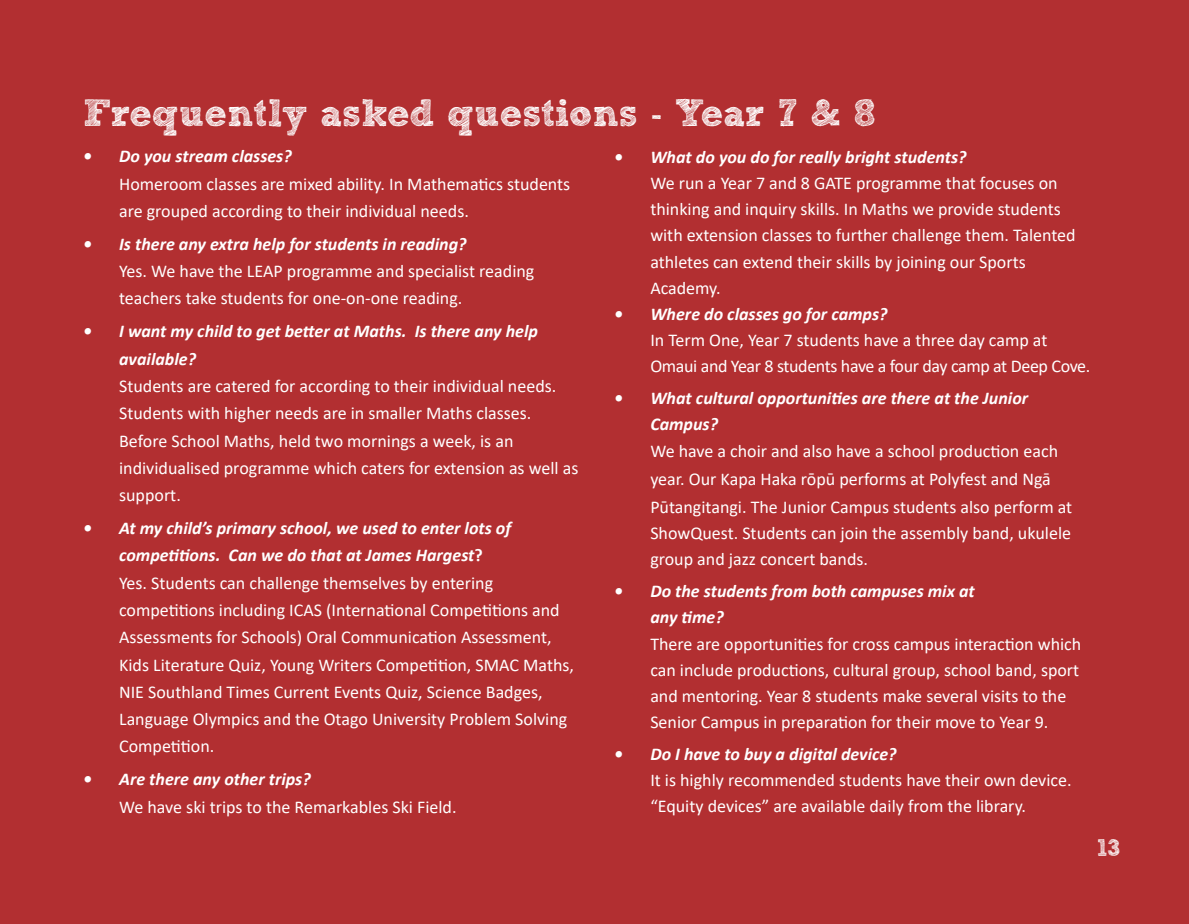
<style>
.page{position:relative;width:1189px;height:924px;background:#b22f31}
.page>*{position:absolute;margin:0;border:0;box-sizing:border-box;transform-origin:0 0}
.t1{font:38px "Sketch Rockwell";color:#fff}
.t2{font:24px "Sketch Rockwell";color:#fff}
.t3{font:18px/27.2px "Calibri";color:#fff}
.t4{font:italic 700 18px/26.2px "Calibri";color:#fff}
.t5{font:18px/26.2px "Calibri";letter-spacing:-.02em;color:#fff}
.s1{font-weight:700;font-style:italic}
.s2{font-weight:700}
</style>
<div class="page">
<h1 class="t1" style="left:83px;top:99px;width:794px">Frequently asked questions - Year 7 &amp; 8</h1>
<p class="t4" style="left:83px;top:145px;width:210px">• Do you stream classes?</p>
<p class="t3" style="left:119px;top:170px;width:453px">Homeroom classes are mixed ability. In Mathematics students are grouped according to their individual needs.</p>
<p class="t4" style="left:83px;top:232px;width:385px">• Is there any extra help for students in reading?</p>
<p class="t3" style="left:119px;top:257px;width:417px">Yes. We have the LEAP programme and specialist reading teachers take students for one-on-one reading.</p>
<p class="t4" style="left:119px;top:319px;width:420px;line-height:27.2px;text-indent:-36px">• I want my child to get better at Maths. Is there any help available?</p>
<p class="t3" style="left:119px;top:373px;width:461px">Students are catered for according to their individual needs.<br>Students with higher needs are in smaller Maths classes.<br>Before School Maths, held two mornings a week, is an individualised programme which caters for extension as well as support.</p>
<p class="t3" style="left:119px;top:514px;width:456px;text-indent:-36px"><span class="s1">• At my child’s primary school, we used to enter lots of competitions. Can we do that at James Hargest</span><span class="s2">?<br></span>Yes. Students can challenge themselves by entering competitions including ICAS (International Competitions and Assessments for Schools) Oral Communication Assessment, Kids Literature Quiz, Young Writers Competition, SMAC Maths, NIE Southland Times Current Events Quiz, Science Badges, Language Olympics and the Otago University Problem Solving Competition.</p>
<p class="t4" style="left:83px;top:767px;width:229px">• Are there any other trips?</p>
<p class="t3" style="left:119px;top:792px;width:339px">We have ski trips to the Remarkables Ski Field.</p>
<p class="t4" style="left:614px;top:145px;width:354px">• What do you do for really bright students?</p>
<p class="t3" style="left:650px;top:169px;width:427px;line-height:26.2px">We run a Year 7 and 8 GATE programme that focuses on thinking and inquiry skills. In Maths we provide students with extension classes to further challenge them. Talented athletes can extend their skills by joining our Sports Academy.</p>
<p class="t4" style="left:614px;top:302px;width:275px">• Where do classes go for camps?</p>
<p class="t5" style="left:650px;top:326px;width:441px">In Term One, Year 7 students have a three day camp at<br>Omaui and Year 8 students have a four day camp at Deep Cove.</p>
<p class="t4" style="left:650px;top:386px;width:379px;text-indent:-36px">• What cultural opportunities are there at the Junior<br>Campus?</p>
<p class="t3" style="left:650px;top:436px;width:423px;line-height:28.2px">We have a choir and also have a school production each year. Our Kapa Haka rōpū performs at Polyfest and Ngā<br>Pūtangitangi. The Junior Campus students also perform at</p>
<p class="t3" style="left:650px;top:519px;width:422px;line-height:26.2px">ShowQuest. Students can join the assembly band, ukulele group and jazz concert bands.</p>
<p class="t4" style="left:650px;top:579px;width:326px;text-indent:-36px">• Do the students from both campuses mix at any time?</p>
<p class="t3" style="left:650px;top:630px;width:432px;line-height:26.2px">There are opportunities for cross campus interaction which can include productions, cultural group, school band, sport and mentoring. Year 8 students make several visits to the Senior Campus in preparation for their move to Year 9.</p>
<p class="t4" style="left:614px;top:742px;width:284px">• Do I have to buy a digital device?</p>
<p class="t3" style="left:650px;top:768px;width:423px;line-height:26.2px">It is highly recommended students have their own device. “Equity devices” are available daily from the library.</p>
<h2 class="t2" style="left:1097px;top:838px;width:25px">13</h2>
</div>
